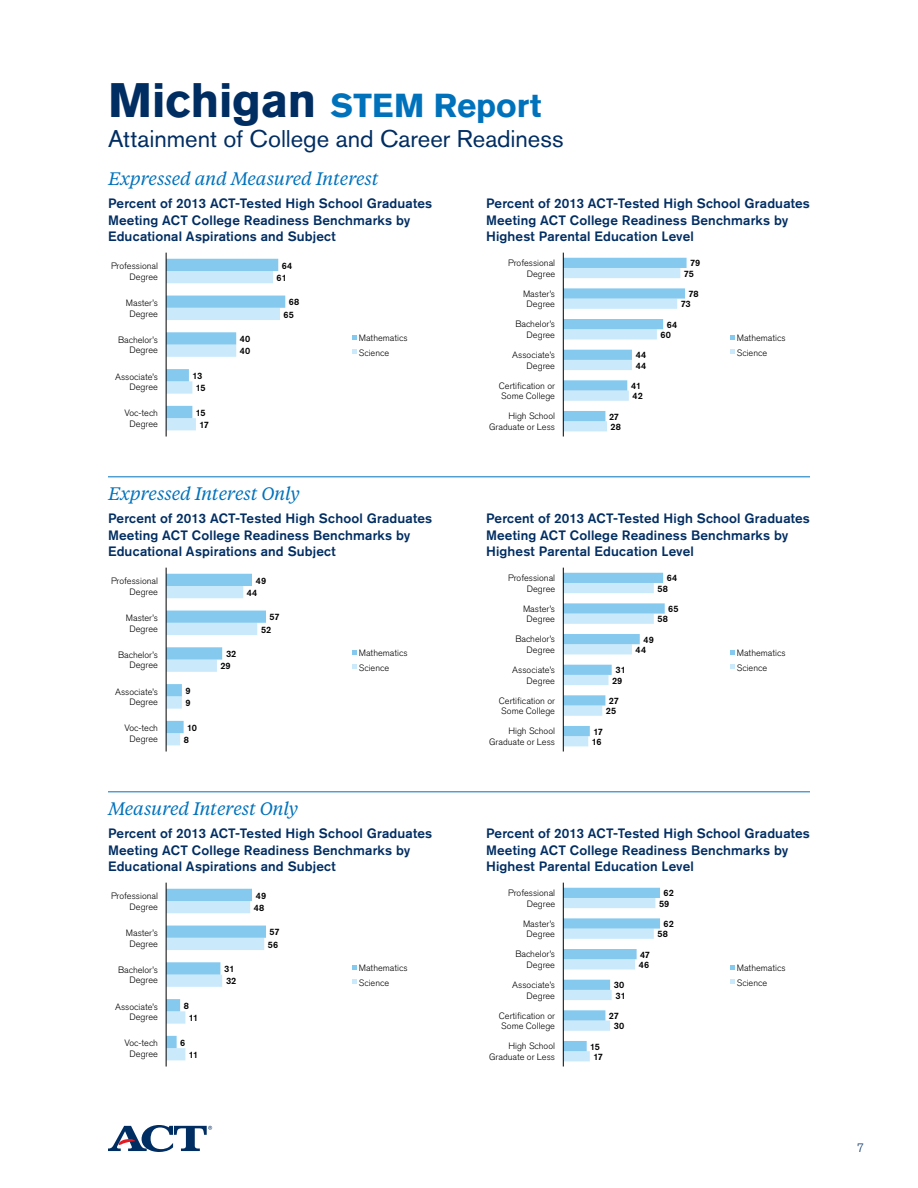
<style>
.page{position:relative;width:918px;height:1188px;background:#fff}
.page>*{position:absolute;margin:0;border:0;box-sizing:border-box;transform-origin:0 0}
.t1{font:700 33px "Akzidenz Grotesk Std";letter-spacing:.005em;color:#0072bc}
.t2{font:24px "Akzidenz Grotesk Std";color:#002d62}
.t3{font:italic 18px "Tiempos Text";letter-spacing:-.01em;color:#0072bc}
.t4{font:500 13.5px/16.5px "Akzidenz Grotesk Std";letter-spacing:.01em;color:#002d62}
.t5{font:300 12px "Akzidenz Grotesk Std";color:#002d62}
.t6{font:300 9.15px/10.6px "Akzidenz Grotesk Std";color:#000001;text-align:right}
.t7{font:500 9.15px "Akzidenz Grotesk Std";color:#000001}
.s1{font-size:48px;color:#002d62}
</style>
<div class="page">
<svg style="left:108px;top:1125px;width:104px;height:27px"></svg>
<svg style="left:167px;top:574px;width:99px;height:171px"></svg>
<hr style="left:166px;top:568px;width:1px;height:184px;background:#000001">
<svg style="left:352px;top:650px;width:5px;height:5px"></svg>
<svg style="left:352px;top:664px;width:5px;height:5px"></svg>
<svg style="left:167px;top:259px;width:118px;height:171px"></svg>
<hr style="left:166px;top:253px;width:1px;height:184px;background:#000001">
<svg style="left:352px;top:335px;width:5px;height:5px"></svg>
<svg style="left:352px;top:349px;width:5px;height:5px"></svg>
<svg style="left:564px;top:258px;width:123px;height:173px"></svg>
<hr style="left:563px;top:253px;width:1px;height:184px;background:#000001">
<svg style="left:730px;top:335px;width:5px;height:5px"></svg>
<svg style="left:730px;top:349px;width:5px;height:5px"></svg>
<svg style="left:564px;top:573px;width:101px;height:173px"></svg>
<hr style="left:563px;top:568px;width:1px;height:184px;background:#000001">
<svg style="left:730px;top:650px;width:5px;height:5px"></svg>
<svg style="left:730px;top:664px;width:5px;height:5px"></svg>
<svg style="left:167px;top:889px;width:99px;height:171px"></svg>
<hr style="left:166px;top:883px;width:1px;height:184px;background:#000001">
<svg style="left:352px;top:965px;width:5px;height:5px"></svg>
<svg style="left:352px;top:979px;width:5px;height:5px"></svg>
<svg style="left:564px;top:888px;width:96px;height:173px"></svg>
<hr style="left:563px;top:883px;width:1px;height:184px;background:#000001">
<svg style="left:730px;top:965px;width:5px;height:5px"></svg>
<svg style="left:730px;top:979px;width:5px;height:5px"></svg>
<hr style="left:108px;top:476px;width:702px;height:1px;background:#0072bc">
<hr style="left:108px;top:791px;width:702px;height:1px;background:#0072bc">
<h1 class="t1" style="left:108px;top:86px;width:435px"><span class="s1">Michigan</span> STEM Report</h1>
<h2 class="t2" style="left:108px;top:124px;width:457px">Attainment of College and Career Readiness</h2>
<h3 class="t3" style="left:108px;top:166px;width:272px">Expressed and Measured Interest</h3>
<h3 class="t4" style="left:108px;top:195px;width:326px">Percent of 2013 ACT-Tested High School Graduates<br>Meeting ACT College Readiness Benchmarks by<br>Educational Aspirations and Subject</h3>
<h3 class="t4" style="left:486px;top:195px;width:326px">Percent of 2013 ACT-Tested High School Graduates<br>Meeting ACT College Readiness Benchmarks by<br>Highest Parental Education Level</h3>
<p class="t6" style="left:111px;top:261px;width:48px">Professional<br>Degree</p>
<p class="t7" style="left:282px;top:260px;width:12px">64</p>
<p class="t7" style="left:277px;top:272px;width:12px">61</p>
<p class="t6" style="left:508px;top:258px;width:48px">Professional<br>Degree</p>
<p class="t7" style="left:690px;top:258px;width:12px">79</p>
<p class="t7" style="left:684px;top:268px;width:12px">75</p>
<p class="t6" style="left:126px;top:298px;width:34px;text-align:center">Master’s<br>Degree</p>
<p class="t7" style="left:289px;top:297px;width:12px">68</p>
<p class="t7" style="left:284px;top:309px;width:12px">65</p>
<p class="t6" style="left:523px;top:288px;width:34px;text-align:center">Master’s<br>Degree</p>
<p class="t7" style="left:689px;top:288px;width:12px">78</p>
<p class="t7" style="left:681px;top:299px;width:11px">73</p>
<p class="t6" style="left:118px;top:334px;width:41px">Bachelor’s<br>Degree</p>
<p class="t6" style="left:115px;top:371px;width:44px">Associate’s<br>Degree</p>
<p class="t7" style="left:192px;top:370px;width:11px">13</p>
<p class="t7" style="left:196px;top:382px;width:11px">15</p>
<p class="t7" style="left:240px;top:333px;width:12px">40</p>
<p class="t7" style="left:240px;top:346px;width:12px">40</p>
<p class="t6" style="left:359px;top:331px;width:50px;line-height:14.5px;text-align:left">Mathematics<br>Science</p>
<p class="t6" style="left:515px;top:319px;width:41px">Bachelor’s<br>Degree</p>
<p class="t6" style="left:512px;top:350px;width:44px">Associate’s<br>Degree</p>
<p class="t7" style="left:636px;top:350px;width:12px">44</p>
<p class="t7" style="left:636px;top:360px;width:12px">44</p>
<p class="t7" style="left:667px;top:319px;width:12px">64</p>
<p class="t7" style="left:661px;top:329px;width:12px">60</p>
<p class="t6" style="left:737px;top:331px;width:50px;line-height:14.5px;text-align:left">Mathematics<br>Science</p>
<p class="t6" style="left:499px;top:380px;width:58px;text-align:left">Certification or<br>Some College</p>
<p class="t7" style="left:631px;top:380px;width:12px">41</p>
<p class="t7" style="left:633px;top:391px;width:12px">42</p>
<p class="t6" style="left:124px;top:408px;width:35px;text-align:center">Voc-tech<br>Degree</p>
<p class="t7" style="left:196px;top:407px;width:11px">15</p>
<p class="t7" style="left:199px;top:419px;width:11px">17</p>
<p class="t6" style="left:489px;top:411px;width:67px">High School<br>Graduate or Less</p>
<p class="t7" style="left:609px;top:411px;width:12px">27</p>
<p class="t7" style="left:611px;top:421px;width:12px">28</p>
<h3 class="t3" style="left:108px;top:481px;width:193px">Expressed Interest Only</h3>
<h3 class="t4" style="left:108px;top:510px;width:326px">Percent of 2013 ACT-Tested High School Graduates<br>Meeting ACT College Readiness Benchmarks by<br>Educational Aspirations and Subject</h3>
<h3 class="t4" style="left:486px;top:510px;width:326px">Percent of 2013 ACT-Tested High School Graduates<br>Meeting ACT College Readiness Benchmarks by<br>Highest Parental Education Level</h3>
<p class="t6" style="left:111px;top:576px;width:48px">Professional<br>Degree</p>
<p class="t7" style="left:256px;top:575px;width:12px">49</p>
<p class="t7" style="left:247px;top:587px;width:12px">44</p>
<p class="t6" style="left:508px;top:573px;width:48px">Professional<br>Degree</p>
<p class="t7" style="left:667px;top:573px;width:12px">64</p>
<p class="t7" style="left:658px;top:583px;width:12px">58</p>
<p class="t6" style="left:126px;top:613px;width:34px;text-align:center">Master’s<br>Degree</p>
<p class="t7" style="left:270px;top:612px;width:12px">57</p>
<p class="t7" style="left:261px;top:624px;width:12px">52</p>
<p class="t6" style="left:523px;top:603px;width:34px;text-align:center">Master’s<br>Degree</p>
<p class="t7" style="left:668px;top:603px;width:12px">65</p>
<p class="t7" style="left:658px;top:614px;width:12px">58</p>
<p class="t6" style="left:118px;top:649px;width:41px">Bachelor’s<br>Degree</p>
<p class="t6" style="left:115px;top:686px;width:44px">Associate’s<br>Degree</p>
<p class="t7" style="left:185px;top:685px;width:7px">9</p>
<p class="t7" style="left:185px;top:697px;width:7px">9</p>
<p class="t7" style="left:226px;top:648px;width:12px">32</p>
<p class="t7" style="left:221px;top:661px;width:12px">29</p>
<p class="t6" style="left:359px;top:646px;width:50px;line-height:14.5px;text-align:left">Mathematics<br>Science</p>
<p class="t6" style="left:515px;top:634px;width:41px">Bachelor’s<br>Degree</p>
<p class="t6" style="left:512px;top:665px;width:44px">Associate’s<br>Degree</p>
<p class="t7" style="left:615px;top:665px;width:12px">31</p>
<p class="t7" style="left:612px;top:675px;width:12px">29</p>
<p class="t7" style="left:643px;top:634px;width:12px">49</p>
<p class="t7" style="left:636px;top:644px;width:12px">44</p>
<p class="t6" style="left:737px;top:646px;width:50px;line-height:14.5px;text-align:left">Mathematics<br>Science</p>
<p class="t6" style="left:499px;top:695px;width:58px;text-align:left">Certification or<br>Some College</p>
<p class="t7" style="left:609px;top:695px;width:12px">27</p>
<p class="t7" style="left:606px;top:706px;width:12px">25</p>
<p class="t6" style="left:124px;top:723px;width:35px;text-align:center">Voc-tech<br>Degree</p>
<p class="t7" style="left:187px;top:722px;width:11px">10</p>
<p class="t7" style="left:184px;top:734px;width:7px">8</p>
<p class="t6" style="left:489px;top:726px;width:68px">High School<br>Graduate or Less</p>
<p class="t7" style="left:593px;top:726px;width:11px">17</p>
<p class="t7" style="left:592px;top:736px;width:11px">16</p>
<h3 class="t3" style="left:108px;top:796px;width:192px">Measured Interest Only</h3>
<h3 class="t4" style="left:108px;top:825px;width:326px">Percent of 2013 ACT-Tested High School Graduates<br>Meeting ACT College Readiness Benchmarks by<br>Educational Aspirations and Subject</h3>
<h3 class="t4" style="left:486px;top:825px;width:326px">Percent of 2013 ACT-Tested High School Graduates<br>Meeting ACT College Readiness Benchmarks by<br>Highest Parental Education Level</h3>
<p class="t6" style="left:111px;top:891px;width:48px">Professional<br>Degree</p>
<p class="t7" style="left:256px;top:890px;width:12px">49</p>
<p class="t7" style="left:254px;top:902px;width:12px">48</p>
<p class="t6" style="left:508px;top:888px;width:48px">Professional<br>Degree</p>
<p class="t7" style="left:664px;top:888px;width:12px">62</p>
<p class="t7" style="left:659px;top:898px;width:12px">59</p>
<p class="t6" style="left:126px;top:928px;width:34px;text-align:center">Master’s<br>Degree</p>
<p class="t7" style="left:270px;top:927px;width:12px">57</p>
<p class="t7" style="left:268px;top:939px;width:12px">56</p>
<p class="t6" style="left:523px;top:918px;width:34px;text-align:center">Master’s<br>Degree</p>
<p class="t7" style="left:664px;top:918px;width:12px">62</p>
<p class="t7" style="left:658px;top:929px;width:12px">58</p>
<p class="t6" style="left:118px;top:964px;width:41px">Bachelor’s<br>Degree</p>
<p class="t6" style="left:115px;top:1001px;width:44px">Associate’s<br>Degree</p>
<p class="t7" style="left:184px;top:1000px;width:7px">8</p>
<p class="t7" style="left:189px;top:1012px;width:11px">11</p>
<p class="t7" style="left:224px;top:963px;width:12px">31</p>
<p class="t7" style="left:226px;top:976px;width:12px">32</p>
<p class="t6" style="left:359px;top:961px;width:50px;line-height:14.5px;text-align:left">Mathematics<br>Science</p>
<p class="t6" style="left:515px;top:949px;width:41px">Bachelor’s<br>Degree</p>
<p class="t6" style="left:512px;top:980px;width:44px">Associate’s<br>Degree</p>
<p class="t7" style="left:614px;top:980px;width:12px">30</p>
<p class="t7" style="left:615px;top:990px;width:12px">31</p>
<p class="t7" style="left:640px;top:949px;width:11px">47</p>
<p class="t7" style="left:639px;top:959px;width:12px">46</p>
<p class="t6" style="left:737px;top:961px;width:50px;line-height:14.5px;text-align:left">Mathematics<br>Science</p>
<p class="t6" style="left:499px;top:1010px;width:58px;text-align:left">Certification or<br>Some College</p>
<p class="t7" style="left:609px;top:1010px;width:12px">27</p>
<p class="t7" style="left:614px;top:1021px;width:12px">30</p>
<p class="t6" style="left:124px;top:1038px;width:35px;text-align:center">Voc-tech<br>Degree</p>
<p class="t7" style="left:180px;top:1037px;width:7px">6</p>
<p class="t7" style="left:189px;top:1049px;width:11px">11</p>
<p class="t6" style="left:489px;top:1041px;width:67px">High School<br>Graduate or Less</p>
<p class="t7" style="left:590px;top:1041px;width:11px">15</p>
<p class="t7" style="left:593px;top:1051px;width:11px">17</p>
<h3 class="t5" style="left:857px;top:1141px;width:8px">7</h3>
</div>
